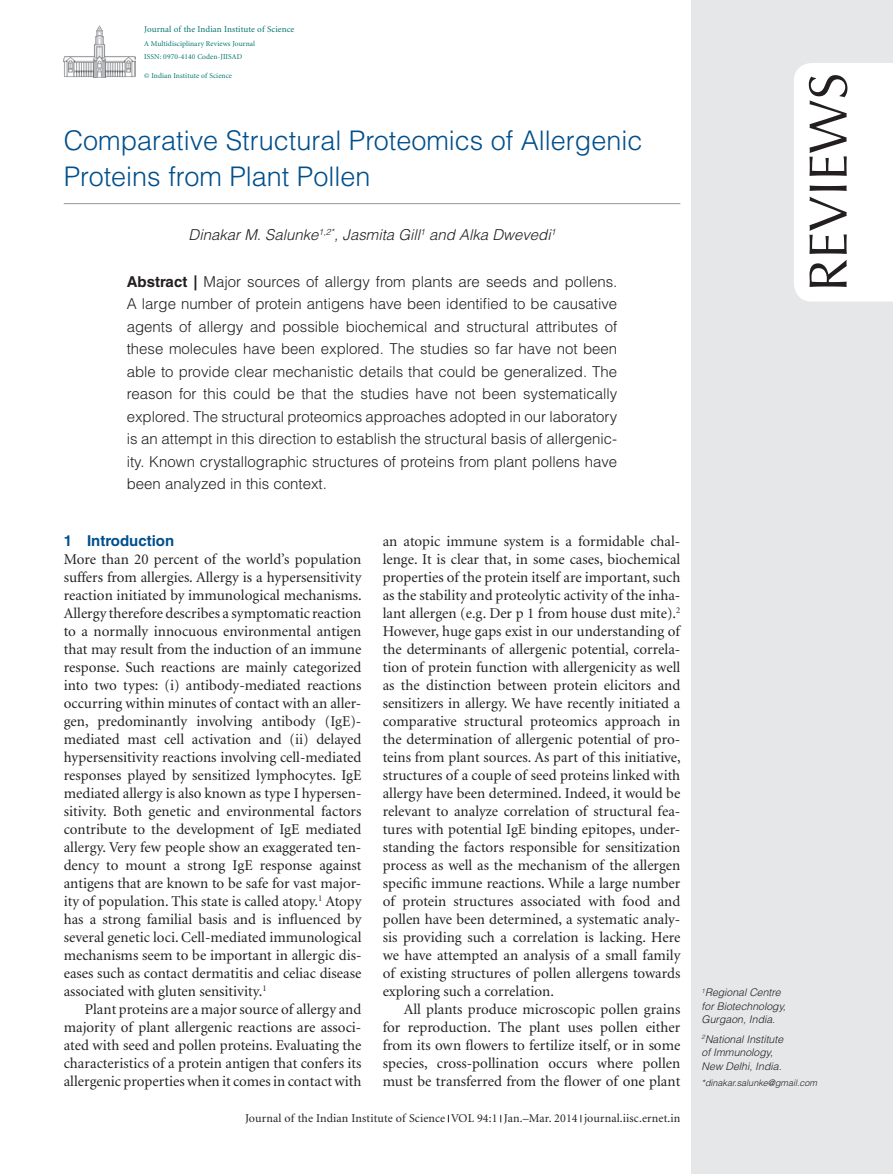
<style>
.page{position:relative;width:893px;height:1174px;background:#fff}
.page>*{position:absolute;margin:0;border:0;box-sizing:border-box;transform-origin:0 0}
.t1{font:54px "Optima";color:#231f20}
.t2{font:300 27px/36px "Helvetica LT Std";color:#014f8b}
.t3{font:15px/18px "Minion";color:#231f20;text-align:justify}
.t4{font:300 15px/22.5px "Helvetica LT Std";color:#231f20;text-align:justify}
.t5{font:italic 300 15px "Helvetica LT Std";color:#231f20}
.t6{font:700 15px "Helvetica LT Std";color:#014f8b}
.t7{font:12px "Minion";letter-spacing:.01em;color:#231f20}
.t8{font:italic 300 10.5px/13.5px "Helvetica LT Std";color:#231f20}
.t9{font:9px "Minion";letter-spacing:.01em;color:#00756e}
.t10{font:italic 300 9px "Helvetica LT Std";color:#231f20}
.t11{font:7.5px/13.6px "Minion";letter-spacing:.01em;color:#00756e}
.s1{font-weight:700}
</style>
<div class="page">
<div style="left:691px;top:0;width:202px;height:1174px;background:#e6e7e9"></div>
<img style="left:64px;top:25px;width:71px;height:53px">
<div style="left:794px;top:63px;width:99px;height:238px;background:#fff"></div>
<hr style="left:64px;top:203px;width:616px;height:1px;background:#939598">
<p class="t9" style="left:144px;top:25px;width:152px">Journal of the Indian Institute of Science</p>
<p class="t11" style="left:144px;top:37px;width:112px">A Multidisciplinary Reviews Journal<br>ISSN: 0970-4140 Coden-JIISAD</p>
<p class="t11" style="left:144px;top:69px;width:89px">© Indian Institute of Science</p>
<h2 class="t2" style="left:64px;top:122px;width:580px">Comparative Structural Proteomics of Allergenic<br>Proteins from Plant Pollen</h2>
<p class="t5" style="left:189px;top:225px;width:369px">Dinakar M. Salunke<sup>1,2*</sup>, Jasmita Gill<sup>1</sup> and Alka Dwevedi<sup>1</sup></p>
<p class="t4" style="left:127px;top:270px;width:492px"><span class="s1">Abstract |</span> Major sources of allergy from plants are seeds and pollens.<br>A large number of protein antigens have been identified to be causative agents of allergy and possible biochemical and structural attributes of these molecules have been explored. The studies so far have not been able to provide clear mechanistic details that could be generalized. The reason for this could be that the studies have not been systematically explored. The structural proteomics approaches adopted in our laboratory is an attempt in this direction to establish the structural basis of allergenic&shy;ity. Known crystallographic structures of proteins from plant pollens have been analyzed in this context.</p>
<p class="t6" style="left:64px;top:532px;width:112px">1 Introduction</p>
<p class="t3" style="left:64px;top:551px;width:300px">More than 20 percent of the world’s population suffers from allergies. Allergy is a hypersensitivity reaction initiated by immunological mechanisms.<br>Allergy therefore describes a symptomatic reaction to a normally innocuous environmental antigen that may result from the induction of an immune response. Such reactions are mainly categorized into two types: (i) antibody-mediated reactions occurring within minutes of contact with an aller&shy;gen, predominantly involving antibody (IgE)- mediated mast cell activation and (ii) delayed hypersensitivity reactions involving cell-mediated responses played by sensitized lymphocytes. IgE mediated allergy is also known as type I hypersen&shy;sitivity. Both genetic and environmental factors contribute to the development of IgE mediated allergy. Very few people show an exaggerated ten&shy;dency to mount a strong IgE response against antigens that are known to be safe for vast major&shy;ity of population. This state is called atopy.<sup>1</sup> Atopy has a strong familial basis and is influenced by several genetic loci. Cell-mediated immunological mechanisms seem to be important in allergic dis&shy;eases such as contact dermatitis and celiac disease associated with gluten sensitivity.<sup>1</sup></p>
<p class="t3" style="left:64px;top:1001px;width:299px;text-indent:21px">Plant proteins are a major source of allergy and majority of plant allergenic reactions are associ&shy;ated with seed and pollen proteins. Evaluating the characteristics of a protein antigen that confers its allergenic properties when it comes in contact with</p>
<p class="t3" style="left:383px;top:533px;width:300px">an atopic immune system is a formidable chal&shy;lenge. It is clear that, in some cases, biochemical properties of the protein itself are important, such as the stability and proteolytic activity of the inha&shy;lant allergen (e.g. Der p 1 from house dust mite).<sup>2<br></sup>However, huge gaps exist in our understanding of the determinants of allergenic potential, correla&shy;tion of protein function with allergenicity as well as the distinction between protein elicitors and sensitizers in allergy. We have recently initiated a comparative structural proteomics approach in the determination of allergenic potential of pro&shy;teins from plant sources. As part of this initiative, structures of a couple of seed proteins linked with allergy have been determined. Indeed, it would be relevant to analyze correlation of structural fea&shy;tures with potential IgE binding epitopes, under&shy;standing the factors responsible for sensitization process as well as the mechanism of the allergen specific immune reactions. While a large number of protein structures associated with food and pollen have been determined, a systematic analy&shy;sis providing such a correlation is lacking. Here we have attempted an analysis of a small family of existing structures of pollen allergens towards exploring such a correlation.</p>
<p class="t3" style="left:383px;top:1001px;width:299px;text-indent:21px">All plants produce microscopic pollen grains for reproduction. The plant uses pollen either from its own flowers to fertilize itself, or in some species, cross-pollination occurs where pollen must be transferred from the flower of one plant</p>
<p class="t7" style="left:245px;top:1112px;width:437px">Journal of the Indian Institute of Science VOL 94:1 Jan.–Mar. 2014 journal.iisc.ernet.in</p>
<h1 class="t1" style="left:797px;top:292px;width:221px;rotate:-90deg">Reviews</h1>
<p class="t8" style="left:702px;top:985px;width:86px"><sup>1</sup>Regional Centre for Biotechnology,<br>Gurgaon, India.</p>
<p class="t8" style="left:702px;top:1032px;width:83px"><sup>2</sup>National Institute of Immunology,<br>New Delhi, India.</p>
<p class="t10" style="left:702px;top:1077px;width:117px">*dinakar.salunke@gmail.com</p>
</div>
